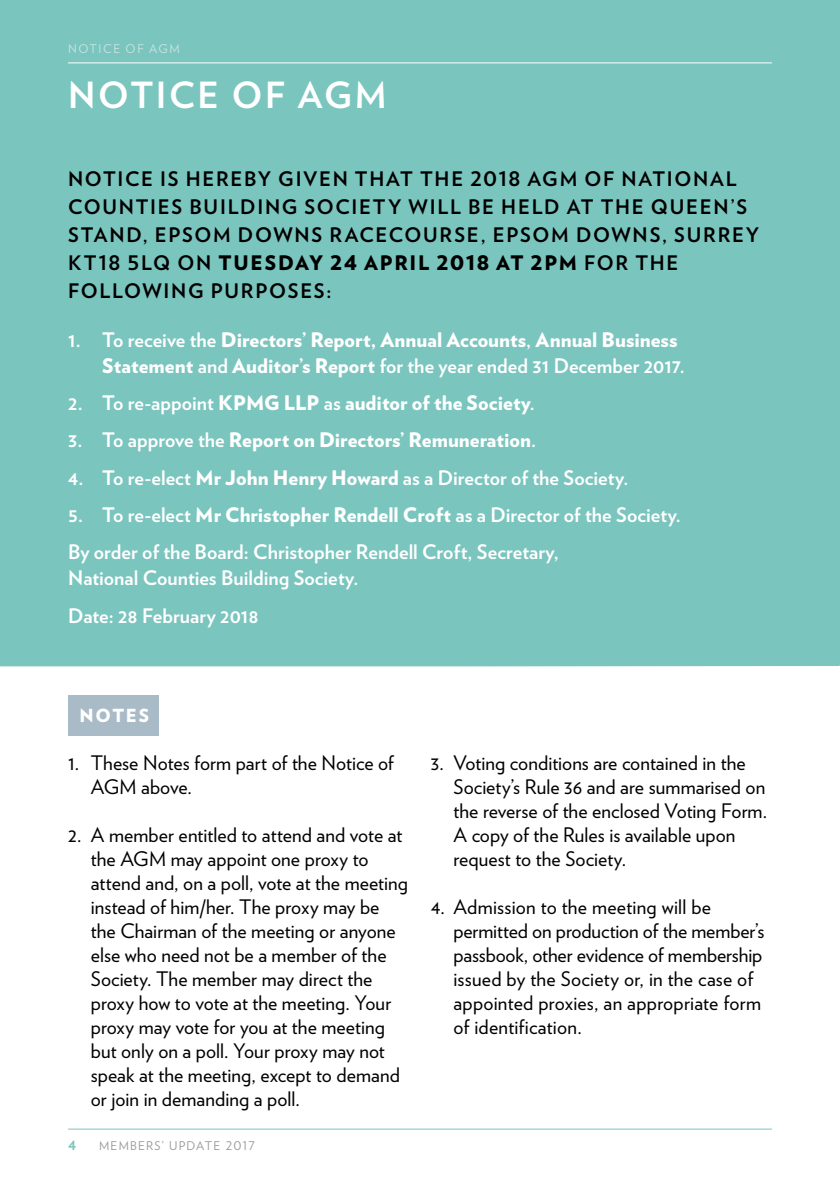
<style>
.page{position:relative;width:840px;height:1191px;background:#fff}
.page>*{position:absolute;margin:0;border:0;box-sizing:border-box;transform-origin:0 0}
.t1{font:700 36px "Verlag";letter-spacing:.07em;color:#fff}
.t2{font:20px/24px "Verlag";color:#000}
.t3{font:700 20px/37.4px "Verlag";color:#fff}
.t4{font:900 20px/26px "Verlag";color:#fff}
.t5{font:700 20px/28px "Verlag";letter-spacing:.085em;color:#000}
.t6{font:900 18px "Verlag";letter-spacing:.095em;color:#fff}
.t7{font:700 16px "Verlag";color:#7bc5bf}
.t8{font:12px "Verlag";letter-spacing:.1em;color:#9d9d9c}
.t9{font:12px "Verlag";letter-spacing:.13em;color:#c5e3e0}
.s1{font-weight:900}
.s2{font-weight:700}
</style>
<div class="page">
<div style="left:0;top:0;width:839px;height:666px;background:#7bc5bf"></div>
<hr style="left:68px;top:1128px;width:703px;height:1px;background:#7bc5bf">
<hr style="left:68px;top:62px;width:703px;height:1px;background:#fff">
<div style="left:68px;top:695px;width:91px;height:41px;background:#aabbc8"></div>
<p class="t9" style="left:68px;top:40px;width:113px">NOTICE OF AGM</p>
<h1 class="t1" style="left:68px;top:67px;width:320px">NOTICE OF AGM</h1>
<p class="t5" style="left:68px;top:164px;width:692px">NOTICE IS HEREBY GIVEN THAT THE 2018 AGM OF NATIONAL COUNTIES BUILDING SOCIETY WILL BE HELD AT THE QUEEN’S STAND, EPSOM DOWNS RACECOURSE, EPSOM DOWNS, SURREY KT18 5LQ ON <span class="s1">TUESDAY 24 APRIL 2018 AT 2PM</span> FOR THE FOLLOWING PURPOSES:</p>
<p class="t4" style="left:102px;top:325px;width:583px;text-indent:-34px"><span class="s2">1. To receive the</span> Directors’ Report, Annual Accounts<span class="s2">,</span> Annual Business<br>Statement <span class="s2">and</span> Auditor’s Report <span class="s2">for the year ended 31 December 2017.</span></p>
<p class="t4" style="left:68px;top:389px;width:468px"><span class="s2">2. To re-appoint</span> KPMG LLP <span class="s2">as</span> auditor of the Society<span class="s2">.</span></p>
<p class="t4" style="left:68px;top:426px;width:469px"><span class="s2">3. To approve the</span> Report on Directors’ Remuneration<span class="s2">.</span></p>
<p class="t3" style="left:68px;top:458px;width:561px">4. To re-elect <span class="s1">Mr John Henry Howard</span> as a Director of the Society.</p>
<p class="t3" style="left:68px;top:495px;width:614px">5. To re-elect <span class="s1">Mr Christopher Rendell Croft</span> as a Director of the Society.<br>By order of the Board: Christopher Rendell Croft, Secretary,</p>
<p class="t3" style="left:68px;top:558px;width:292px">National Counties Building Society.<br>Date: 28 February 2018</p>
<p class="t6" style="left:79px;top:701px;width:71px">NOTES</p>
<p class="t2" style="left:91px;top:750px;width:304px;text-indent:-23px">1. These Notes form part of the Notice of<br>AGM above.</p>
<p class="t2" style="left:91px;top:822px;width:318px;text-indent:-23px">2. A member entitled to attend and vote at the AGM may appoint one proxy to attend and, on a poll, vote at the meeting instead of him/her. The proxy may be the Chairman of the meeting or anyone else who need not be a member of the Society. The member may direct the proxy how to vote at the meeting. Your proxy may vote for you at the meeting but only on a poll. Your proxy may not speak at the meeting, except to demand or join in demanding a poll.</p>
<p class="t7" style="left:68px;top:1131px;width:9px">4</p>
<p class="t8" style="left:99px;top:1136px;width:157px">MEMBERS’ UPDATE 2017</p>
<p class="t2" style="left:453px;top:750px;width:315px;text-indent:-23px">3. Voting conditions are contained in the Society’s Rule 36 and are summarised on the reverse of the enclosed Voting Form.<br>A copy of the Rules is available upon request to the Society.</p>
<p class="t2" style="left:453px;top:894px;width:312px;text-indent:-23px">4. Admission to the meeting will be permitted on production of the member’s passbook, other evidence of membership issued by the Society or, in the case of appointed proxies, an appropriate form of identification.</p>
</div>
